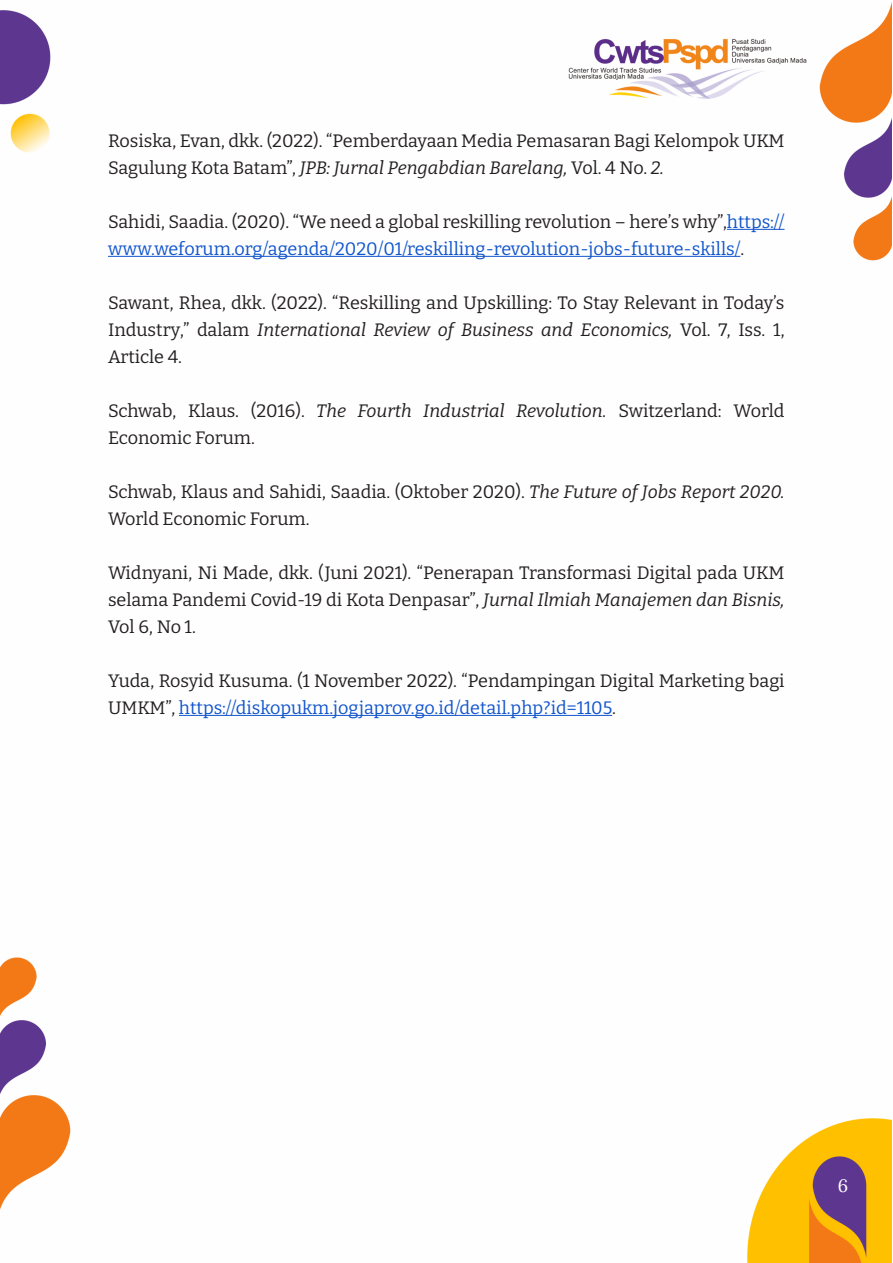
<style>
.page{position:relative;width:893px;height:1263px;background:#fff}
.page>*{position:absolute;margin:0;border:0;box-sizing:border-box;transform-origin:0 0}
.t1{font:18px/27px "Bitter";color:#231f20}
.t2{font:18px/27px "Bitter";color:#15c}
.t3{font:18px "Lora";color:#fff}
.s1{font-style:italic}
.s2{color:#231f20}
.s3{color:#15c}
</style>
<div class="page">
<img style="left:0;top:5px;width:891px;height:1258px">
<hr style="left:727px;top:229px;width:57px;height:1px;background:#15c">
<hr style="left:108px;top:256px;width:632px;height:1px;background:#15c">
<hr style="left:179px;top:715px;width:433px;height:1px;background:#15c">
<p class="t1" style="left:108px;top:126px;width:678px">Rosiska, Evan, dkk. (2022). “Pemberdayaan Media Pemasaran Bagi Kelompok UKM<br>Sagulung Kota Batam”, <span class="s1">JPB: Jurnal Pengabdian Barelang,</span> Vol. 4 No. <span class="s1">2.</span></p>
<p class="t2" style="left:108px;top:207px;width:678px"><span class="s2">Sahidi, Saadia. (2020). “We need a global reskilling revolution – here’s why”,</span>https:// www.weforum.org/agenda/2020/01/reskilling-revolution-jobs-future-skills/<span class="s2">.</span></p>
<p class="t1" style="left:108px;top:288px;width:678px;text-align:justify">Sawant, Rhea, dkk. (2022). “Reskilling and Upskilling: To Stay Relevant in Today’s Industry,” dalam <span class="s1">International Review of Business and Economics,</span> Vol. 7, Iss. 1, Article 4.</p>
<p class="t1" style="left:108px;top:396px;width:678px">Schwab, Klaus. (2016). <span class="s1">The Fourth Industrial Revolution.</span> Switzerland: World<br>Economic Forum.</p>
<p class="t1" style="left:108px;top:477px;width:678px">Schwab, Klaus and Sahidi, Saadia. (Oktober 2020). <span class="s1">The Future of Jobs Report 2020.<br></span>World Economic Forum.</p>
<p class="t1" style="left:108px;top:558px;width:678px;text-align:justify">Widnyani, Ni Made, dkk. (Juni 2021). “Penerapan Transformasi Digital pada UKM selama Pandemi Covid-19 di Kota Denpasar”, <span class="s1">Jurnal Ilmiah Manajemen dan Bisnis, </span>Vol 6, No 1.</p>
<p class="t1" style="left:108px;top:666px;width:678px">Yuda, Rosyid Kusuma. (1 November 2022). “Pendampingan Digital Marketing bagi<br>UMKM”, <span class="s3">https://diskopukm.jogjaprov.go.id/detail.php?id=1105</span>.</p>
<p class="t3" style="left:838px;top:1172px;width:12px">6</p>
</div>
